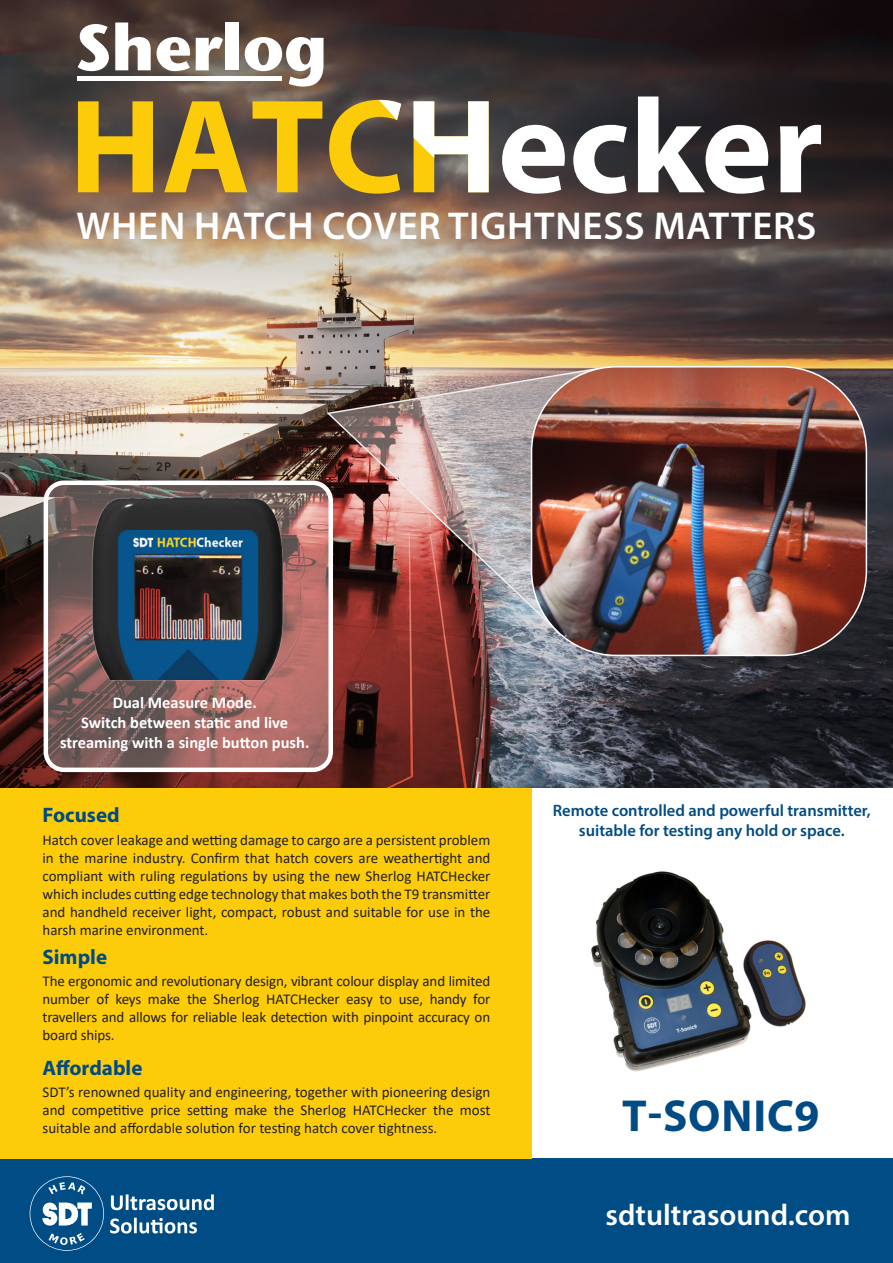
<style>
.page{position:relative;width:893px;height:1263px;background:#fff}
.page>*{position:absolute;margin:0;border:0;box-sizing:border-box;transform-origin:0 0}
.t1{font:700 45px "Myriad Pro";letter-spacing:.02em;color:#004b84}
.t2{font:600 39px "Myriad Pro";letter-spacing:.02em;color:#fff}
.Infos{font:600 30px "Myriad Pro";color:#fff}
.t3{font:700 21px "Myriad Pro";color:#004b84}
.t4{font:700 16.5px/19.8px "Calibri";color:#fff;text-align:center}
.t5{font:600 16.5px/19.8px "Myriad Pro";color:#004b84;text-align:center}
.t6{font:15px/18px "Calibri";color:#231f20;text-align:justify}
</style>
<div class="page">
<div style="left:0;top:1158px;width:893px;height:105px;background:#004d86"></div>
<div style="left:0;top:788px;width:531px;height:370px;background:#fccc0a"></div>
<img style="left:591px;top:871px;width:215px;height:201px">
<img style="left:0;top:0;width:893px;height:787px">
<img style="left:326px;top:367px;width:205px;height:270px">
<img style="left:531px;top:367px;width:335px;height:288px">
<div style="left:531px;top:366px;width:336px;height:290px;border:2px solid #fff;border-radius:85px"></div>
<svg style="left:30px;top:1176px;width:74px;height:75px"></svg>
<svg style="left:111px;top:1194px;width:103px;height:16px"></svg>
<svg style="left:110px;top:1218px;width:87px;height:15px"></svg>
<img style="left:50px;top:483px;width:275px;height:287px">
<div style="left:44px;top:480px;width:289px;height:292px;border:4px solid #fff;border-radius:18px"></div>
<svg style="left:78px;top:101px;width:75px;height:91px;background:#bf9c1f"></svg>
<svg style="left:164px;top:101px;width:83px;height:91px;background:#ac8c27"></svg>
<svg style="left:253px;top:101px;width:69px;height:91px;background:#a4842d"></svg>
<svg style="left:502px;top:125px;width:63px;height:69px"></svg>
<svg style="left:573px;top:125px;width:54px;height:69px"></svg>
<svg style="left:638px;top:96px;width:130px;height:98px"></svg>
<svg style="left:780px;top:125px;width:41px;height:67px"></svg>
<svg style="left:329px;top:100px;width:72px;height:94px;background:#9e842f"></svg>
<svg style="left:414px;top:101px;width:75px;height:91px"></svg>
<svg style="left:78px;top:24px;width:31px;height:47px"></svg>
<svg style="left:115px;top:23px;width:36px;height:47px"></svg>
<svg style="left:157px;top:37px;width:66px;height:34px"></svg>
<div style="left:226px;top:23px;width:13px;height:47px;background:#fff"></div>
<svg style="left:245px;top:37px;width:79px;height:50px"></svg>
<div style="left:78px;top:76px;width:204px;height:5px;background:#fff"></div>
<p class="t2" style="left:77px;top:201px;width:741px">WHEN HATCH COVER TIGHTNESS MATTERS</p>
<p class="t4" style="left:113px;top:693px;width:146px">Dual Measure Mode.</p>
<p class="t4" style="left:60px;top:713px;width:251px">Switch between static and live streaming with a single button push.</p>
<p class="t3" style="left:43px;top:801px;width:79px">Focused</p>
<p class="t6" style="left:43px;top:830px;width:449px">Hatch cover leakage and wetting damage to cargo are a persistent problem in the marine industry. Confirm that hatch covers are weathertight and compliant with ruling regulations by using the new Sherlog HATCHecker which includes cutting edge technology that makes both the T9 transmitter and handheld receiver light, compact, robust and suitable for use in the harsh marine environment.</p>
<p class="t3" style="left:43px;top:943px;width:66px">Simple</p>
<p class="t6" style="left:43px;top:972px;width:449px">The ergonomic and revolutionary design, vibrant colour display and limited number of keys make the Sherlog HATCHecker easy to use, handy for travellers and allows for reliable leak detection with pinpoint accuracy on board ships.</p>
<p class="t3" style="left:43px;top:1054px;width:101px">Affordable</p>
<p class="t6" style="left:43px;top:1082px;width:449px">SDT’s renowned quality and engineering, together with pioneering design and competitive price setting make the Sherlog HATCHecker the most suitable and affordable solution for testing hatch cover tightness.</p>
<p class="t5" style="left:553px;top:800px;width:319px">Remote controlled and powerful transmitter, suitable for testing any hold or space.</p>
<p class="t1" style="left:622px;top:1086px;width:199px">T-SONIC9</p>
<p class="Infos" style="left:606px;top:1195px;width:246px">sdtultrasound.com</p>
</div>
